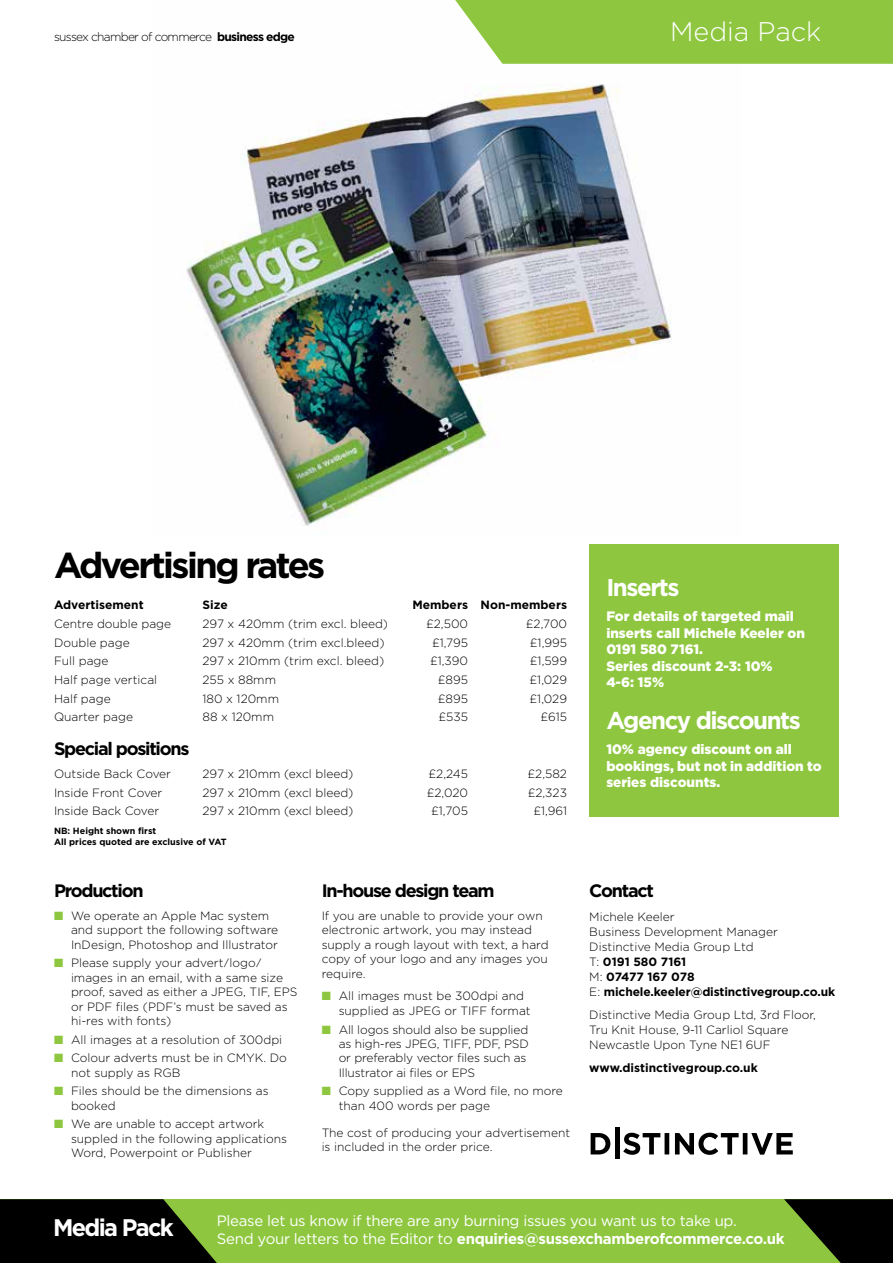
<style>
.page{position:relative;width:893px;height:1263px;background:#fff}
.page>*{position:absolute;margin:0;border:0;box-sizing:border-box;transform-origin:0 0}
.t1{font:700 36px "Gotham";letter-spacing:-.07em;color:#000}
.t2{font:300 27px "Gotham";color:#fff}
.t3{font:700 24.3px "Gotham";letter-spacing:-.06em;color:#fff}
.t4{font:700 24px "Gotham";letter-spacing:-.07em;color:#fff}
.t5{font:700 18px "Gotham";letter-spacing:-.07em;color:#000}
.t6{font:15px/18px "Gotham";letter-spacing:-.02em;color:#fff}
.t7{font:900 13.65px/16.4px "Gotham";color:#fff}
.t8{font:300 12px/14.4px "Gotham";color:#000}
.t9{font:700 12px "Gotham";color:#000}
.t10{font:300 12px "Gotham";letter-spacing:-.06em;color:#000}
.t11{font:700 9px/10.8px "Gotham";color:#000}
.s1{font-weight:700}
.s2{color:#8ec73f}
</style>
<div class="page">
<img style="left:186px;top:84px;width:486px;height:442px">
<div style="left:0;top:1199px;width:893px;height:64px;background:#8ec73f"></div>
<svg style="left:0;top:1199px;width:217px;height:64px"></svg>
<svg style="left:784px;top:1199px;width:109px;height:64px"></svg>
<div style="left:455px;top:0;width:438px;height:64px;background:#8ec73f"></div>
<div style="left:589px;top:544px;width:249px;height:272px;background:#8ec73f"></div>
<svg style="left:591px;top:1133px;width:202px;height:22px"></svg>
<div style="left:615px;top:1127px;width:5px;height:32px;background:#000"></div>
<p class="t10" style="left:54px;top:30px;width:242px">sussex chamber of commerce <span class="s1">business edge</span></p>
<h2 class="t2" style="left:670px;top:17px;width:153px">Media Pack</h2>
<h1 class="t1" style="left:54px;top:544px;width:273px">Advertising rates</h1>
<p class="t9" style="left:54px;top:598px;width:91px">Advertisement</p>
<p class="t9" style="left:202px;top:598px;width:27px">Size</p>
<p class="t9" style="left:412px;top:598px;width:156px">Members Non-members</p>
<p class="t8" style="left:54px;top:616px;width:119px">Centre double page</p>
<p class="t8" style="left:202px;top:616px;width:187px">297 x 420mm (trim excl. bleed)</p>
<p class="t8" style="left:426px;top:616px;width:43px">£2,500</p>
<p class="t8" style="left:526px;top:616px;width:43px">£2,700</p>
<p class="t8" style="left:54px;top:635px;width:77px">Double page</p>
<p class="t8" style="left:202px;top:635px;width:183px">297 x 420mm (trim excl.bleed)</p>
<p class="t8" style="left:432px;top:635px;width:38px">£1,795</p>
<p class="t8" style="left:530px;top:635px;width:39px">£1,995</p>
<p class="t8" style="left:54px;top:654px;width:56px">Full page</p>
<p class="t8" style="left:202px;top:654px;width:183px">297 x 210mm (trim excl. bleed)</p>
<p class="t8" style="left:430px;top:654px;width:39px">£1,390</p>
<p class="t8" style="left:530px;top:654px;width:39px">£1,599</p>
<p class="t8" style="left:54px;top:672px;width:105px">Half page vertical</p>
<p class="t8" style="left:202px;top:672px;width:75px">255 x 88mm</p>
<p class="t8" style="left:438px;top:672px;width:32px">£895</p>
<p class="t8" style="left:530px;top:672px;width:39px">£1,029</p>
<p class="t8" style="left:54px;top:691px;width:58px">Half page</p>
<p class="t8" style="left:202px;top:691px;width:78px">180 x 120mm</p>
<p class="t8" style="left:438px;top:691px;width:32px">£895</p>
<p class="t8" style="left:530px;top:691px;width:39px">£1,029</p>
<p class="t8" style="left:54px;top:709px;width:81px">Quarter page</p>
<p class="t8" style="left:202px;top:709px;width:73px">88 x 120mm</p>
<p class="t8" style="left:439px;top:709px;width:31px">£535</p>
<p class="t8" style="left:541px;top:709px;width:28px">£615</p>
<h3 class="t5" style="left:54px;top:738px;width:137px">Special positions</h3>
<p class="t8" style="left:54px;top:766px;width:119px">Outside Back Cover</p>
<p class="t8" style="left:202px;top:766px;width:152px">297 x 210mm (excl bleed)</p>
<p class="t8" style="left:428px;top:766px;width:41px">£2,245</p>
<p class="t8" style="left:528px;top:766px;width:41px">£2,582</p>
<p class="t8" style="left:54px;top:785px;width:110px">Inside Front Cover</p>
<p class="t8" style="left:202px;top:785px;width:152px">297 x 210mm (excl bleed)</p>
<p class="t8" style="left:427px;top:785px;width:43px">£2,020</p>
<p class="t8" style="left:528px;top:785px;width:41px">£2,323</p>
<p class="t8" style="left:54px;top:803px;width:107px">Inside Back Cover</p>
<p class="t8" style="left:202px;top:803px;width:152px">297 x 210mm (excl bleed)</p>
<p class="t8" style="left:431px;top:803px;width:38px">£1,705</p>
<p class="t8" style="left:533px;top:803px;width:35px">£1,961</p>
<p class="t11" style="left:54px;top:825px;width:174px">NB: Height shown first<br>All prices quoted are exclusive of VAT</p>
<h3 class="t5" style="left:54px;top:880px;width:91px">Production</h3>
<p class="t8" style="left:71px;top:908px;width:209px;text-indent:-17px"><span class="s2">■</span> We operate an Apple Mac system and support the following software<br>InDesign, Photoshop and Illustrator</p>
<p class="t8" style="left:71px;top:956px;width:228px;text-indent:-17px"><span class="s2">■</span> Please supply your advert/logo/ images in an email, with a same size proof, saved as either a JPEG, TIF, EPS or PDF files (PDF’s must be saved as hi-res with fonts)</p>
<p class="t8" style="left:54px;top:1032px;width:230px"><span class="s2">■</span> All images at a resolution of 300dpi</p>
<p class="t8" style="left:71px;top:1051px;width:217px;text-indent:-17px"><span class="s2">■</span> Colour adverts must be in CMYK. Do not supply as RGB</p>
<p class="t8" style="left:71px;top:1084px;width:199px;text-indent:-17px"><span class="s2">■</span> Files should be the dimensions as booked</p>
<p class="t8" style="left:71px;top:1117px;width:218px;text-indent:-17px"><span class="s2">■</span> We are unable to accept artwork suppled in the following applications<br>Word, Powerpoint or Publisher</p>
<h3 class="t5" style="left:322px;top:880px;width:174px">In-house design team</h3>
<p class="t8" style="left:322px;top:908px;width:228px">If you are unable to provide your own electronic artwork, you may instead supply a rough layout with text, a hard copy of your logo and any images you require.</p>
<p class="t8" style="left:339px;top:989px;width:193px;text-indent:-17px"><span class="s2">■</span> All images must be 300dpi and supplied as JPEG or TIFF format</p>
<p class="t8" style="left:339px;top:1022px;width:192px;text-indent:-17px"><span class="s2">■</span> All logos should also be supplied as high-res JPEG, TIFF, PDF, PSD or preferably vector files such as<br>Illustrator ai files or EPS</p>
<p class="t8" style="left:339px;top:1084px;width:226px;text-indent:-17px"><span class="s2">■</span> Copy supplied as a Word file, no more than 400 words per page</p>
<p class="t8" style="left:322px;top:1125px;width:250px">The cost of producing your advertisement is included in the order price.</p>
<h3 class="t3" style="left:606px;top:574px;width:75px">Inserts</h3>
<p class="t7" style="left:606px;top:608px;width:200px">For details of targeted mail inserts call Michele Keeler on<br>0191 580 7161.<br>Series discount 2-3: 10%<br>4-6: 15%</p>
<h3 class="t3" style="left:606px;top:706px;width:196px">Agency discounts</h3>
<p class="t7" style="left:606px;top:741px;width:217px">10% agency discount on all bookings, but not in addition to series discounts.</p>
<h3 class="t5" style="left:589px;top:880px;width:66px">Contact</h3>
<p class="t8" style="left:589px;top:909px;width:247px;line-height:15px">Michele Keeler<br>Business Development Manager<br>Distinctive Media Group Ltd<br>T: <span class="s1">0191 580 7161<br></span>M: <span class="s1">07477 167 078<br></span>E: <span class="s1">michele.keeler@distinctivegroup.co.uk</span></p>
<p class="t8" style="left:589px;top:1007px;width:228px;line-height:15px">Distinctive Media Group Ltd, 3rd Floor,<br>Tru Knit House, 9-11 Carliol Square<br>Newcastle Upon Tyne NE1 6UF</p>
<p class="t9" style="left:589px;top:1061px;width:170px">www.distinctivegroup.co.uk</p>
<h3 class="t4" style="left:53px;top:1214px;width:122px">Media Pack</h3>
<p class="t6" style="left:217px;top:1211px;width:569px">Please let us know if there are any burning issues you want us to take up.<br>Send your letters to the Editor to <span class="s1">enquiries@sussexchamberofcommerce.co.uk</span></p>
</div>
